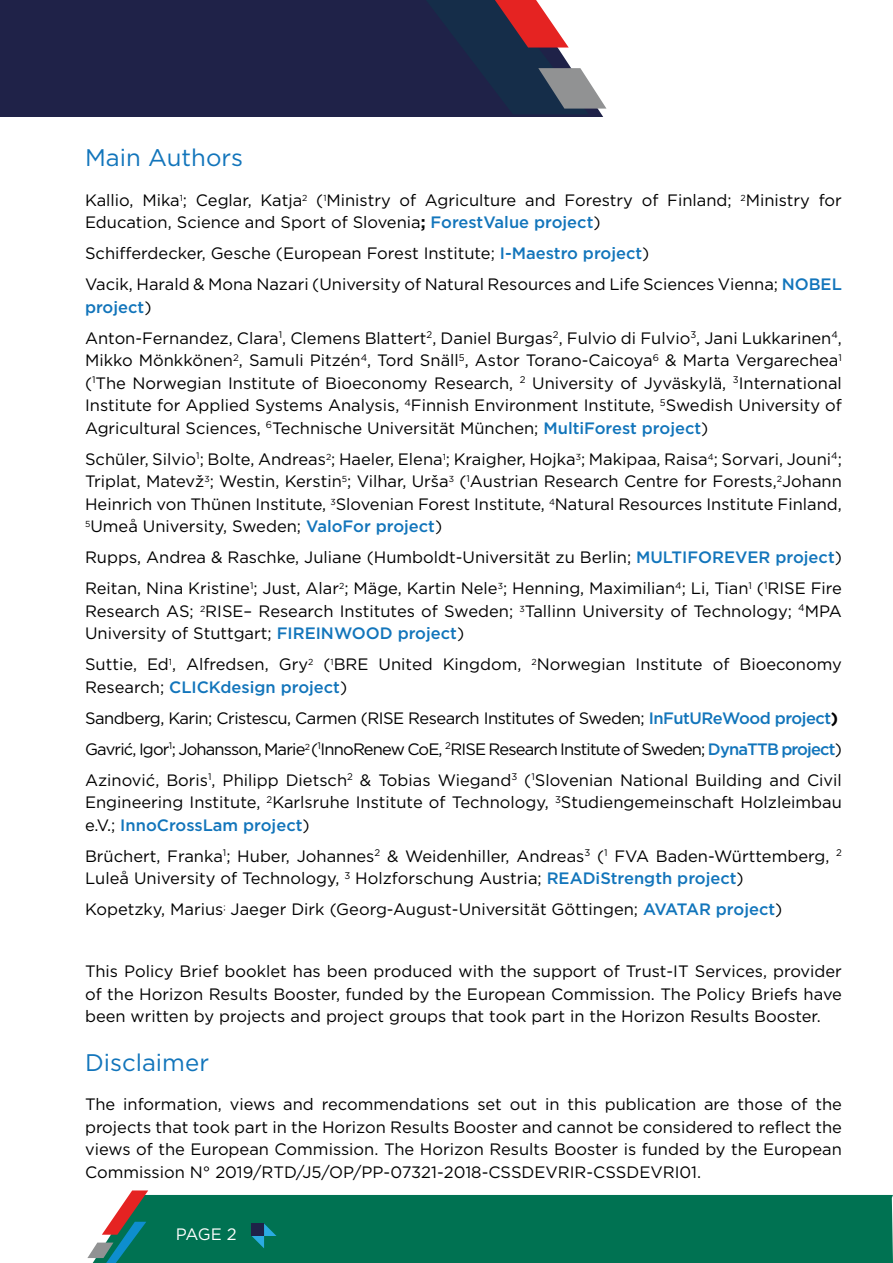
<style>
.page{position:relative;width:893px;height:1263px;background:#fff}
.page>*{position:absolute;margin:0;border:0;box-sizing:border-box;transform-origin:0 0}
.t1{font:24px "Gotham";color:#1275bb}
.t2{font:16.5px/22.5px "Gotham";color:#000}
.t3{font:16.5px/31px "Gotham";letter-spacing:-.03em;color:#000}
.t4{font:16.5px "Gotham";color:#fff}
.s1{font-weight:700}
.s2{font-weight:500;color:#1275bb}
</style>
<div class="page">
<div style="left:148px;top:1195px;width:744px;height:68px;background:#007252"></div>
<svg style="left:87px;top:1190px;width:61px;height:73px"></svg>
<svg style="left:892px;top:1195px;width:1px;height:68px"></svg>
<svg style="left:252px;top:1223px;width:24px;height:25px"></svg>
<hr style="left:892px;top:0;width:1px;height:161px;background:#1f2248">
<div style="left:0;top:0;width:603px;height:117px;background:#1f2248"></div>
<svg style="left:426px;top:0;width:180px;height:114px"></svg>
<h1 class="t1" style="left:85px;top:142px;width:160px">Main Authors</h1>
<p class="t2" style="left:85px;top:188px;width:758px">Kallio, Mika<sup>1</sup>; Ceglar, Katja<sup>2</sup> (<sup>1</sup>Ministry of Agriculture and Forestry of Finland; <sup>2</sup>Ministry for<br>Education, Science and Sport of Slovenia<span class="s1">;</span> <span class="s2">ForestValue project</span>)</p>
<p class="t2" style="left:85px;top:238px;width:758px;line-height:31px">Schifferdecker, Gesche (European Forest Institute; <span class="s2">I-Maestro project</span>)<br>Vacik, Harald &amp; Mona Nazari (University of Natural Resources and Life Sciences Vienna; <span class="s2">NOBEL</span></p>
<p class="t2" style="left:85px;top:291px;width:758px;line-height:31px"><span class="s2">project</span>)<br>Anton-Fernandez, Clara<sup>1</sup>, Clemens Blattert<sup>2</sup>, Daniel Burgas<sup>2</sup>, Fulvio di Fulvio<sup>3</sup>, Jani Lukkarinen<sup>4</sup>,</p>
<p class="t2" style="left:85px;top:349px;width:758px;text-align:justify">Mikko Mönkkönen<sup>2</sup>, Samuli Pitzén<sup>4</sup>, Tord Snäll<sup>5</sup>, Astor Torano-Caicoya<sup>6</sup> &amp; Marta Vergarechea<sup>1 </sup>(<sup>1</sup>The Norwegian Institute of Bioeconomy Research, <sup>2</sup> University of Jyväskylä, <sup>3</sup>International Institute for Applied Systems Analysis, <sup>4</sup>Finnish Environment Institute, <sup>5</sup>Swedish University of Agricultural Sciences, <sup>6</sup>Technische Universität München; <span class="s2">MultiForest project</span>)</p>
<p class="t2" style="left:85px;top:447px;width:758px;text-align:justify">Schüler, Silvio<sup>1</sup>; Bolte, Andreas<sup>2</sup>; Haeler, Elena<sup>1</sup>; Kraigher, Hojka<sup>3</sup>; Makipaa, Raisa<sup>4</sup>; Sorvari, Jouni<sup>4</sup>; Triplat, Matevž<sup>3</sup>; Westin, Kerstin<sup>5</sup>; Vilhar, Urša<sup>3</sup> (<sup>1</sup>Austrian Research Centre for Forests,<sup>2</sup>Johann Heinrich von Thünen Institute, <sup>3</sup>Slovenian Forest Institute, <sup>4</sup>Natural Resources Institute Finland, <sup>5</sup>Umeå University, Sweden; <span class="s2">ValoFor project</span>)</p>
<p class="t2" style="left:85px;top:542px;width:758px;line-height:31px">Rupps, Andrea &amp; Raschke, Juliane (Humboldt-Universität zu Berlin; <span class="s2">MULTIFOREVER project</span>)<br>Reitan, Nina Kristine<sup>1</sup>; Just, Alar<sup>2</sup>; Mäge, Kartin Nele<sup>3</sup>; Henning, Maximilian<sup>4</sup>; Li, Tian<sup>1</sup> (<sup>1</sup>RISE Fire</p>
<p class="t2" style="left:85px;top:599px;width:758px">Research AS; <sup>2</sup>RISE– Research Institutes of Sweden; <sup>3</sup>Tallinn University of Technology; <sup>4</sup>MPA<br>University of Stuttgart; <span class="s2">FIREINWOOD project</span>)</p>
<p class="t2" style="left:85px;top:653px;width:758px">Suttie, Ed<sup>1</sup>, Alfredsen, Gry<sup>2</sup> (<sup>1</sup>BRE United Kingdom, <sup>2</sup>Norwegian Institute of Bioeconomy<br>Research; <span class="s2">CLICKdesign project</span>)</p>
<p class="t3" style="left:85px;top:702px;width:758px">Sandberg, Karin; Cristescu, Carmen (RISE Research Institutes of Sweden; <span class="s2">InFutUReWood project</span><span class="s1">)<br></span>Gavrić, Igor<sup>1</sup>; Johansson, Marie<sup>2</sup> (<sup>1</sup>InnoRenew CoE, <sup>2</sup>RISE Research Institute of Sweden; <span class="s2">DynaTTB project</span>)<br>Azinović, Boris<sup>1</sup>, Philipp Dietsch<sup>2</sup> &amp; Tobias Wiegand<sup>3</sup> (<sup>1</sup>Slovenian National Building and Civil</p>
<p class="t2" style="left:85px;top:791px;width:758px">Engineering Institute, <sup>2</sup>Karlsruhe Institute of Technology, <sup>3</sup>Studiengemeinschaft Holzleimbau e.V.; <span class="s2">InnoCrossLam project</span>)</p>
<p class="t2" style="left:85px;top:844px;width:758px">Brüchert, Franka<sup>1</sup>; Huber, Johannes<sup>2</sup> &amp; Weidenhiller, Andreas<sup>3</sup> (<sup>1</sup> FVA Baden-Württemberg, <sup>2<br></sup>Luleå University of Technology, <sup>3</sup> Holzforschung Austria; <span class="s2">READiStrength project</span>)</p>
<p class="t2" style="left:85px;top:898px;width:699px">Kopetzky, Marius<sup>;</sup> Jaeger Dirk (Georg-August-Universität Göttingen; <span class="s2">AVATAR project</span>)</p>
<p class="t2" style="left:85px;top:960px;width:758px;text-align:justify">This Policy Brief booklet has been produced with the support of Trust-IT Services, provider of the Horizon Results Booster, funded by the European Commission. The Policy Briefs have been written by projects and project groups that took part in the Horizon Results Booster.</p>
<h1 class="t1" style="left:85px;top:1047px;width:126px">Disclaimer</h1>
<p class="t2" style="left:85px;top:1093px;width:758px;text-align:justify">The information, views and recommendations set out in this publication are those of the projects that took part in the Horizon Results Booster and cannot be considered to reflect the views of the European Commission. The Horizon Results Booster is funded by the European Commission N° 2019/RTD/J5/OP/PP-07321-2018-CSSDEVRIR-CSSDEVRI01.</p>
<p class="t4" style="left:176px;top:1223px;width:63px">PAGE 2</p>
</div>
